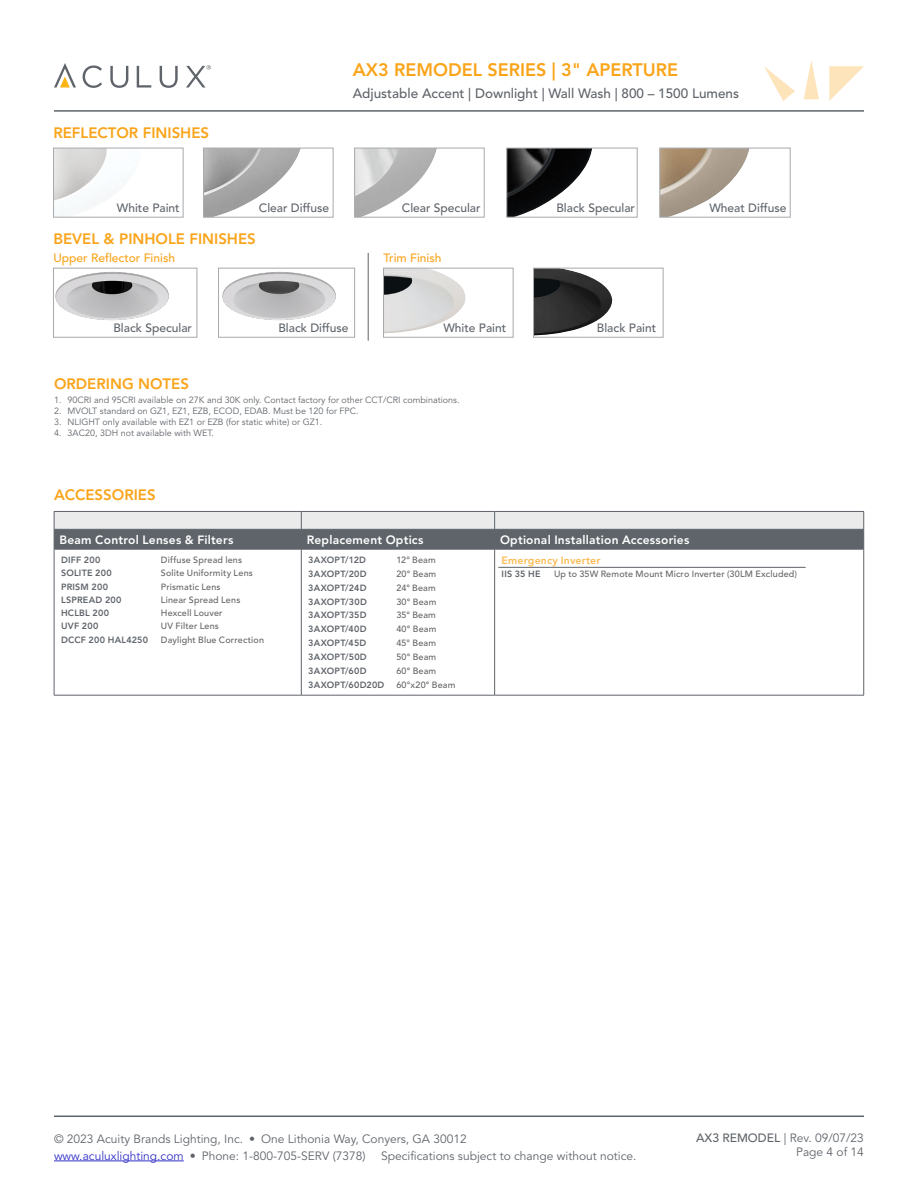
<style>
.page{position:relative;width:918px;height:1188px;background:#fff}
.page>*{position:absolute;margin:0;border:0;box-sizing:border-box;transform-origin:0 0}
.t1{font:800 18px "Avenir LT Std";color:#faa41a}
.t2{font:800 15px "Avenir LT Std";color:#faa41a}
.t3{font:500 13.5px "Avenir LT Std";color:#5f646a}
.t4{font:12px/16.5px "Avenir LT Std";color:#5f646a}
.t5{font:500 12px "Avenir LT Std";color:#5f646a}
.t6{font:800 12px "Avenir LT Std";letter-spacing:.02em;color:#fff}
.t7{font:500 12px "Avenir LT Std";color:#faa41a}
.t8{font:800 10.5px "Avenir LT Std";letter-spacing:.015em;color:#fbbb53}
.t9{font:500 9px "Avenir LT Std";letter-spacing:.02em;color:#636466}
.t10{font:9px "Avenir LT Std";color:#5f646a}
.t11{font:800 9px "Avenir LT Std";letter-spacing:.025em;color:#5f646a}
.s1{color:#3232c8}
.s2{font-weight:500}
</style>
<div class="page">
<hr style="left:54px;top:110px;width:810px;height:2px;background:#5f646a">
<hr style="left:54px;top:1116px;width:810px;height:1px;background:#5f646a">
<hr style="left:54px;top:1161px;width:130px;height:1px;background:#3232c8">
<svg style="left:54px;top:63px;width:157px;height:25px"></svg>
<svg style="left:764px;top:66px;width:31px;height:35px"></svg>
<svg style="left:804px;top:60px;width:15px;height:39px"></svg>
<svg style="left:829px;top:66px;width:35px;height:35px"></svg>
<hr style="left:54px;top:549px;width:1px;height:146px;background:#5f646a">
<hr style="left:301px;top:549px;width:1px;height:146px;background:#5f646a">
<hr style="left:494px;top:549px;width:1px;height:146px;background:#5f646a">
<hr style="left:863px;top:549px;width:1px;height:146px;background:#5f646a">
<hr style="left:495px;top:549px;width:369px;height:1px;background:#5f646a">
<hr style="left:54px;top:695px;width:247px;height:1px;background:#5f646a">
<hr style="left:301px;top:695px;width:194px;height:1px;background:#5f646a">
<hr style="left:495px;top:695px;width:369px;height:1px;background:#5f646a">
<hr style="left:54px;top:549px;width:247px;height:1px;background:#5f646a">
<hr style="left:301px;top:549px;width:194px;height:1px;background:#5f646a">
<svg style="left:54px;top:511px;width:810px;height:38px;background:#9da0a3"></svg>
<hr style="left:301px;top:529px;width:194px;height:1px;background:#5f646a">
<hr style="left:498px;top:567px;width:53px;height:1px;background:#5f646a">
<hr style="left:551px;top:567px;width:255px;height:1px;background:#5f646a">
<img style="left:55px;top:150px;width:72px;height:65px">
<div style="left:53px;top:148px;width:130px;height:69px;border:1px solid #a7a9ac"></div>
<img style="left:205px;top:150px;width:95px;height:65px">
<div style="left:203px;top:148px;width:130px;height:69px;border:1px solid #a7a9ac"></div>
<img style="left:356px;top:150px;width:81px;height:65px">
<div style="left:354px;top:148px;width:130px;height:69px;border:1px solid #a7a9ac"></div>
<img style="left:509px;top:150px;width:83px;height:65px">
<img style="left:662px;top:150px;width:87px;height:65px">
<div style="left:660px;top:148px;width:130px;height:69px;border:1px solid #a7a9ac"></div>
<img style="left:535px;top:270px;width:77px;height:65px">
<div style="left:533px;top:268px;width:130px;height:69px;border:1px solid #a7a9ac"></div>
<img style="left:385px;top:270px;width:81px;height:63px">
<div style="left:383px;top:268px;width:130px;height:69px;border:1px solid #a7a9ac"></div>
<img style="left:55px;top:272px;width:114px;height:49px">
<div style="left:53px;top:268px;width:144px;height:69px;border:1px solid #a7a9ac"></div>
<img style="left:222px;top:272px;width:114px;height:49px">
<div style="left:218px;top:268px;width:137px;height:69px;border:1px solid #a7a9ac"></div>
<hr style="left:368px;top:253px;width:1px;height:88px;background:#5f646a">
<h2 class="t2" style="left:53px;top:124px;width:157px">REFLECTOR FINISHES</h2>
<h1 class="t1" style="left:353px;top:59px;width:327px">AX3 REMODEL SERIES | 3" APERTURE</h1>
<h3 class="t3" style="left:353px;top:86px;width:388px">Adjustable Accent | Downlight | Wall Wash | 800 – 1500 Lumens</h3>
<h3 class="t5" style="left:117px;top:201px;width:64px">White Paint</h3>
<h3 class="t5" style="left:259px;top:201px;width:72px">Clear Diffuse</h3>
<h3 class="t5" style="left:402px;top:201px;width:80px">Clear Specular</h3>
<h3 class="t5" style="left:556px;top:201px;width:80px">Black Specular</h3>
<h3 class="t5" style="left:709px;top:201px;width:79px">Wheat Diffuse</h3>
<h2 class="t2" style="left:53px;top:230px;width:204px">BEVEL &amp; PINHOLE FINISHES</h2>
<h3 class="t7" style="left:53px;top:251px;width:123px">Upper Reflector Finish</h3>
<h3 class="t7" style="left:383px;top:251px;width:59px">Trim Finish</h3>
<h3 class="t5" style="left:278px;top:321px;width:72px">Black Diffuse</h3>
<h3 class="t5" style="left:113px;top:321px;width:80px">Black Specular</h3>
<h3 class="t5" style="left:443px;top:321px;width:64px">White Paint</h3>
<h3 class="t5" style="left:597px;top:321px;width:61px">Black Paint</h3>
<h2 class="t2" style="left:54px;top:374px;width:137px">ORDERING NOTES</h2>
<p class="t10" style="left:54px;top:395px;width:407px">1. 90CRI and 95CRI available on 27K and 30K only. Contact factory for other CCT/CRI combinations.</p>
<p class="t10" style="left:54px;top:406px;width:306px">2. MVOLT standard on GZ1, EZ1, EZB, ECOD, EDAB. Must be 120 for FPC.</p>
<p class="t10" style="left:54px;top:417px;width:270px">3. NLIGHT only available with EZ1 or EZB (for static white) or GZ1.</p>
<p class="t10" style="left:54px;top:428px;width:162px">4. 3AC20, 3DH not available with WET.</p>
<h2 class="t2" style="left:54px;top:485px;width:103px">ACCESSORIES</h2>
<h3 class="t6" style="left:59px;top:533px;width:175px">Beam Control Lenses &amp; Filters</h3>
<h3 class="t6" style="left:307px;top:533px;width:118px">Replacement Optics</h3>
<h3 class="t6" style="left:500px;top:533px;width:191px">Optional Installation Accessories</h3>
<p class="t11" style="left:61px;top:555px;width:41px">DIFF 200</p>
<p class="t9" style="left:161px;top:555px;width:83px">Diffuse Spread lens</p>
<p class="t11" style="left:61px;top:568px;width:52px">SOLITE 200</p>
<p class="t9" style="left:161px;top:568px;width:93px">Solite Uniformity Lens</p>
<p class="t11" style="left:61px;top:581px;width:49px">PRISM 200</p>
<p class="t9" style="left:161px;top:581px;width:61px">Prismatic Lens</p>
<p class="t11" style="left:61px;top:594px;width:62px">LSPREAD 200</p>
<p class="t9" style="left:161px;top:595px;width:81px">Linear Spread Lens</p>
<p class="t11" style="left:61px;top:608px;width:49px">HCLBL 200</p>
<p class="t9" style="left:161px;top:608px;width:63px">Hexcell Louver</p>
<p class="t11" style="left:61px;top:621px;width:39px">UVF 200</p>
<p class="t9" style="left:161px;top:621px;width:60px">UV Filter Lens</p>
<p class="t11" style="left:61px;top:634px;width:89px">DCCF 200 HAL4250</p>
<p class="t9" style="left:161px;top:634px;width:105px">Daylight Blue Correction</p>
<p class="t11" style="left:308px;top:555px;width:59px">3AXOPT/12D</p>
<p class="t9" style="left:396px;top:555px;width:41px">12° Beam</p>
<p class="t11" style="left:308px;top:568px;width:60px">3AXOPT/20D</p>
<p class="t9" style="left:396px;top:569px;width:41px">20° Beam</p>
<p class="t11" style="left:308px;top:582px;width:60px">3AXOPT/24D</p>
<p class="t9" style="left:396px;top:582px;width:41px">24° Beam</p>
<p class="t11" style="left:308px;top:596px;width:60px">3AXOPT/30D</p>
<p class="t9" style="left:396px;top:596px;width:41px">30° Beam</p>
<p class="t11" style="left:308px;top:610px;width:60px">3AXOPT/35D</p>
<p class="t9" style="left:396px;top:610px;width:41px">35° Beam</p>
<p class="t11" style="left:308px;top:624px;width:60px">3AXOPT/40D</p>
<p class="t9" style="left:396px;top:624px;width:41px">40° Beam</p>
<p class="t11" style="left:308px;top:638px;width:60px">3AXOPT/45D</p>
<p class="t9" style="left:396px;top:638px;width:41px">45° Beam</p>
<p class="t11" style="left:308px;top:651px;width:60px">3AXOPT/50D</p>
<p class="t9" style="left:396px;top:652px;width:41px">50° Beam</p>
<p class="t11" style="left:308px;top:665px;width:60px">3AXOPT/60D</p>
<p class="t9" style="left:396px;top:665px;width:41px">60° Beam</p>
<p class="t11" style="left:308px;top:679px;width:78px">3AXOPT/60D20D</p>
<p class="t9" style="left:396px;top:679px;width:61px">60°x20° Beam</p>
<p class="t8" style="left:502px;top:554px;width:100px">Emergency Inverter</p>
<p class="t11" style="left:502px;top:569px;width:41px">IIS 35 HE</p>
<p class="t9" style="left:554px;top:569px;width:245px">Up to 35W Remote Mount Micro Inverter (30LM Excluded)</p>
<h3 class="t4" style="left:54px;top:1131px;width:414px">© 2023 Acuity Brands Lighting, Inc. • One Lithonia Way, Conyers, GA 30012 <span class="s1">www.aculuxlighting.com</span> • Phone: 1-800-705-SERV (7378)</h3>
<h3 class="t4" style="left:381px;top:1148px;width:257px">Specifications subject to change without notice.</h3>
<h3 class="t4" style="left:696px;top:1132px;width:169px;line-height:13.5px;text-align:right"><span class="s2">AX3 REMODEL</span> | Rev. 09/07/23<br>Page 4 of 14</h3>
</div>
